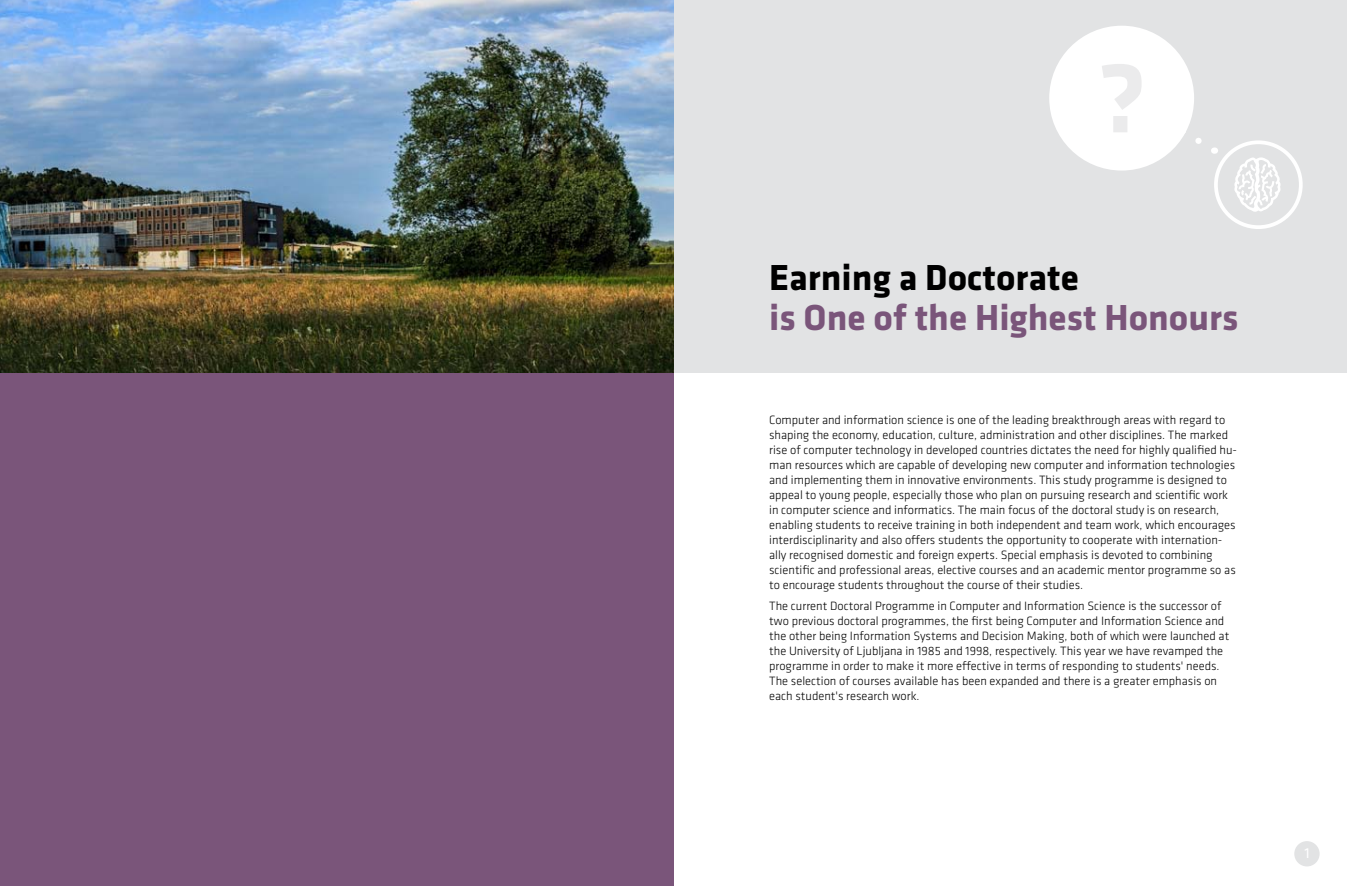
<style>
.page{position:relative;width:1347px;height:886px;background:#fff}
.page>*{position:absolute;margin:0;border:0;box-sizing:border-box;transform-origin:0 0}
.t1{font:700 37.5px "Klavika";color:#7a557a}
.t2{font:700 37.5px "Klavika";color:#000}
.t3{font:15px "Klavika";color:#fff}
.t4{font:300 12.5px/15px "Klavika";color:#000}
</style>
<div class="page">
<div style="left:1294px;top:841px;width:25px;height:25px;background:#e2e3e4;border-radius:50%"></div>
<div style="left:673px;top:0;width:673px;height:372px;background:#e2e3e4"></div>
<div style="left:0;top:0;width:673px;height:886px;background:#7a557a"></div>
<div style="left:1049px;top:26px;width:145px;height:145px;background:#fff;border-radius:50%"></div>
<svg style="left:1102px;top:64px;width:39px;height:68px"></svg>
<div style="left:1214px;top:140px;width:88px;height:89px;border:4px solid #fff;border-radius:50%"></div>
<svg style="left:1234px;top:157px;width:46px;height:55px"></svg>
<svg style="left:1173px;top:108px;width:29px;height:41px"></svg>
<img style="left:0;top:0;width:673px;height:372px">
<svg style="left:431px;top:0;width:12px;height:6px"></svg>
<h1 class="t2" style="left:769px;top:257px;width:311px">Earning a Doctorate</h1>
<h1 class="t1" style="left:769px;top:297px;width:470px">is One of the Highest Honours</h1>
<p class="t4" style="left:769px;top:413px;width:469px">Computer and information science is one of the leading breakthrough areas with regard to shaping the economy, education, culture, administration and other disciplines. The marked rise of computer technology in developed countries dictates the need for highly qualified hu&shy;man resources which are capable of developing new computer and information technologies and implementing them in innovative environments. This study programme is designed to appeal to young people, especially those who plan on pursuing research and scientific work in computer science and informatics. The main focus of the doctoral study is on research, enabling students to receive training in both independent and team work, which encourages interdisciplinarity and also offers students the opportunity to cooperate with internation&shy;ally recognised domestic and foreign experts. Special emphasis is devoted to combining scientific and professional areas, elective courses and an academic mentor programme so as to encourage students throughout the course of their studies.</p>
<p class="t4" style="left:769px;top:599px;width:461px">The current Doctoral Programme in Computer and Information Science is the successor of two previous doctoral programmes, the first being Computer and Information Science and the other being Information Systems and Decision Making, both of which were launched at the University of Ljubljana in 1985 and 1998, respectively. This year we have revamped the programme in order to make it more effective in terms of responding to students' needs.<br>The selection of courses available has been expanded and there is a greater emphasis on each student's research work.</p>
<p class="t3" style="left:1304px;top:845px;width:7px">1</p>
</div>
